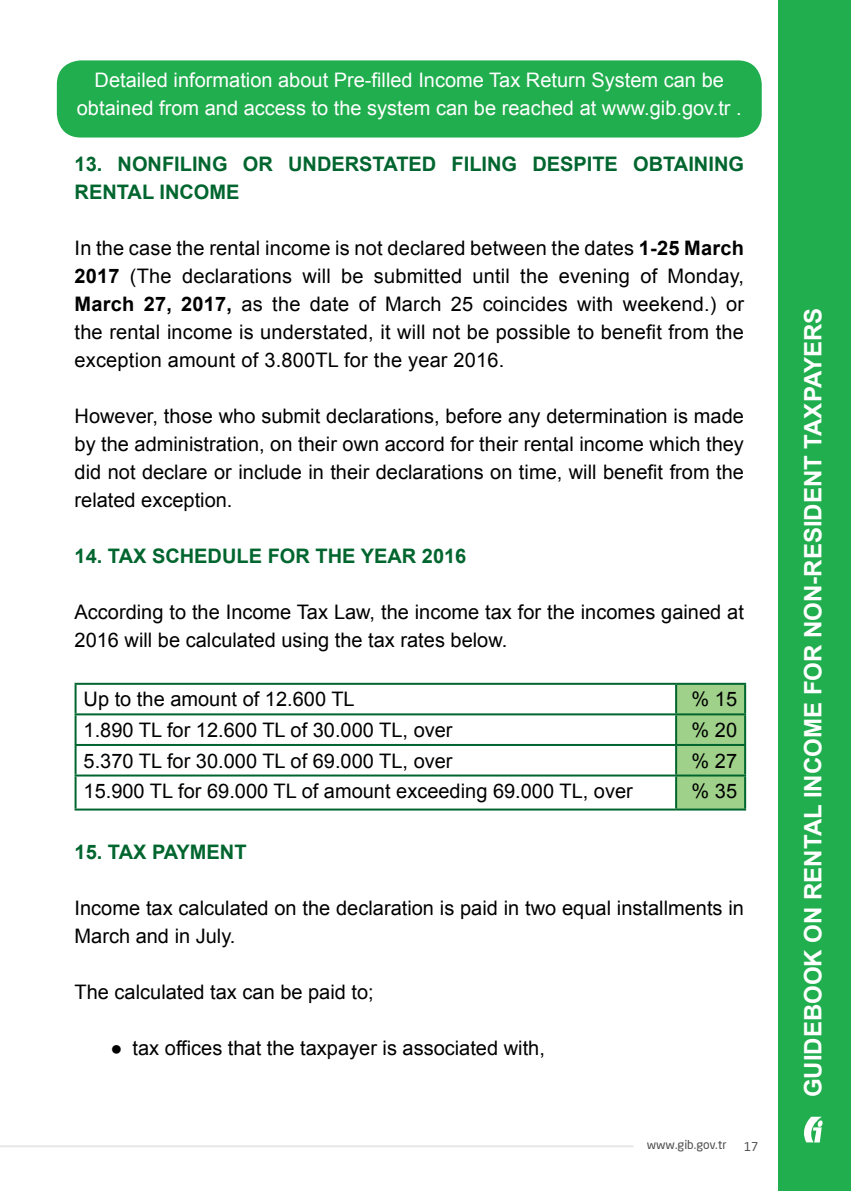
<style>
.page{position:relative;width:851px;height:1191px;background:#fff}
.page>*{position:absolute;margin:0;border:0;box-sizing:border-box;transform-origin:0 0}
.t1{font:700 24px "Arial";color:#fff}
.madde{font:20px/28px "Arial";color:#000;text-align:justify}
.t2{font:20px/28px "Arial";color:#fff;text-align:center}
.t3{font:700 20px/28px "Arial";color:#00652e}
.t4{font:12px "Neo Sans Pro";color:#4d4d4f}
.s1{font-weight:700}
</style>
<div class="page">
<div style="left:57px;top:60px;width:704px;height:77px;background:#21ae4e;border-radius:24px"></div>
<div style="left:778px;top:0;width:72px;height:1191px;background:#21ae4e"></div>
<hr style="left:0;top:1145px;width:633px;height:2px;background:#e6e7e8">
<svg style="left:804px;top:1116px;width:18px;height:26px"></svg>
<svg style="left:77px;top:715px;width:598px;height:62px"></svg>
<div style="left:677px;top:685px;width:67px;height:123px;background:#9fd18a"></div>
<div style="left:676px;top:714px;width:69px;height:31px;background:#9fd18a"></div>
<hr style="left:675px;top:685px;width:2px;height:28px;background:#00652e">
<hr style="left:675px;top:715px;width:2px;height:29px;background:#00652e">
<hr style="left:675px;top:746px;width:2px;height:28px;background:#00652e">
<hr style="left:675px;top:776px;width:2px;height:32px;background:#00652e">
<hr style="left:75px;top:683px;width:601px;height:2px;background:#00652e">
<hr style="left:75px;top:685px;width:2px;height:28px;background:#00652e">
<hr style="left:676px;top:683px;width:70px;height:2px;background:#00652e">
<hr style="left:744px;top:685px;width:2px;height:28px;background:#00652e">
<hr style="left:75px;top:713px;width:601px;height:2px;background:#00652e">
<hr style="left:75px;top:715px;width:2px;height:29px;background:#00652e">
<hr style="left:676px;top:713px;width:70px;height:2px;background:#00652e">
<hr style="left:744px;top:715px;width:2px;height:29px;background:#00652e">
<hr style="left:75px;top:744px;width:601px;height:2px;background:#00652e">
<hr style="left:75px;top:746px;width:2px;height:28px;background:#00652e">
<hr style="left:676px;top:744px;width:70px;height:2px;background:#00652e">
<hr style="left:744px;top:746px;width:2px;height:28px;background:#00652e">
<hr style="left:75px;top:774px;width:601px;height:2px;background:#00652e">
<hr style="left:75px;top:776px;width:2px;height:32px;background:#00652e">
<hr style="left:676px;top:774px;width:70px;height:2px;background:#00652e">
<hr style="left:744px;top:776px;width:2px;height:32px;background:#00652e">
<hr style="left:75px;top:808px;width:601px;height:2px;background:#00652e">
<hr style="left:676px;top:808px;width:70px;height:2px;background:#00652e">
<p class="t2" style="left:77px;top:66px;width:666px">Detailed information about Pre-filled Income Tax Return System can be obtained from and access to the system can be reached at www.gib.gov.tr .</p>
<p class="t3" style="left:75px;top:150px;width:670px">13. NONFILING OR UNDERSTATED FILING DESPITE OBTAINING<br>RENTAL INCOME</p>
<p class="madde" style="left:75px;top:234px;width:670px">In the case the rental income is not declared between the dates <span class="s1">1-25 March 2017</span> (The declarations will be submitted until the evening of Monday, <span class="s1">March 27, 2017,</span> as the date of March 25 coincides with weekend.) or the rental income is understated, it will not be possible to benefit from the exception amount of 3.800TL for the year 2016.</p>
<p class="madde" style="left:75px;top:402px;width:670px">However, those who submit declarations, before any determination is made by the administration, on their own accord for their rental income which they did not declare or include in their declarations on time, will benefit from the related exception.</p>
<p class="t3" style="left:75px;top:542px;width:393px">14. TAX SCHEDULE FOR THE YEAR 2016</p>
<p class="madde" style="left:75px;top:598px;width:670px">According to the Income Tax Law, the income tax for the incomes gained at<br>2016 will be calculated using the tax rates below.</p>
<p class="madde" style="left:84px;top:685px;width:272px">Up to the amount of 12.600 TL</p>
<p class="madde" style="left:691px;top:685px;width:47px">% 15</p>
<p class="madde" style="left:84px;top:716px;width:370px">1.890 TL for 12.600 TL of 30.000 TL, over</p>
<p class="madde" style="left:691px;top:716px;width:47px">% 20</p>
<p class="madde" style="left:84px;top:746px;width:370px">5.370 TL for 30.000 TL of 69.000 TL, over</p>
<p class="madde" style="left:691px;top:746px;width:47px">% 27</p>
<p class="madde" style="left:84px;top:777px;width:550px">15.900 TL for 69.000 TL of amount exceeding 69.000 TL, over</p>
<p class="madde" style="left:691px;top:777px;width:47px">% 35</p>
<p class="t3" style="left:75px;top:838px;width:173px">15. TAX PAYMENT</p>
<p class="madde" style="left:75px;top:893px;width:670px">Income tax calculated on the declaration is paid in two equal installments in<br>March and in July.</p>
<p class="madde" style="left:75px;top:977px;width:301px">The calculated tax can be paid to;</p>
<p class="madde" style="left:111px;top:1033px;width:436px">● tax offices that the taxpayer is associated with,</p>
<p class="t4" style="left:646px;top:1137px;width:81px">www.gib.gov.tr</p>
<p class="t4" style="left:743px;top:1139px;width:16px">17</p>
<p class="t1" style="left:796px;top:1097px;width:791px;rotate:-90deg">GUIDEBOOK ON RENTAL INCOME FOR NON-RESIDENT TAXPAYERS</p>
</div>
